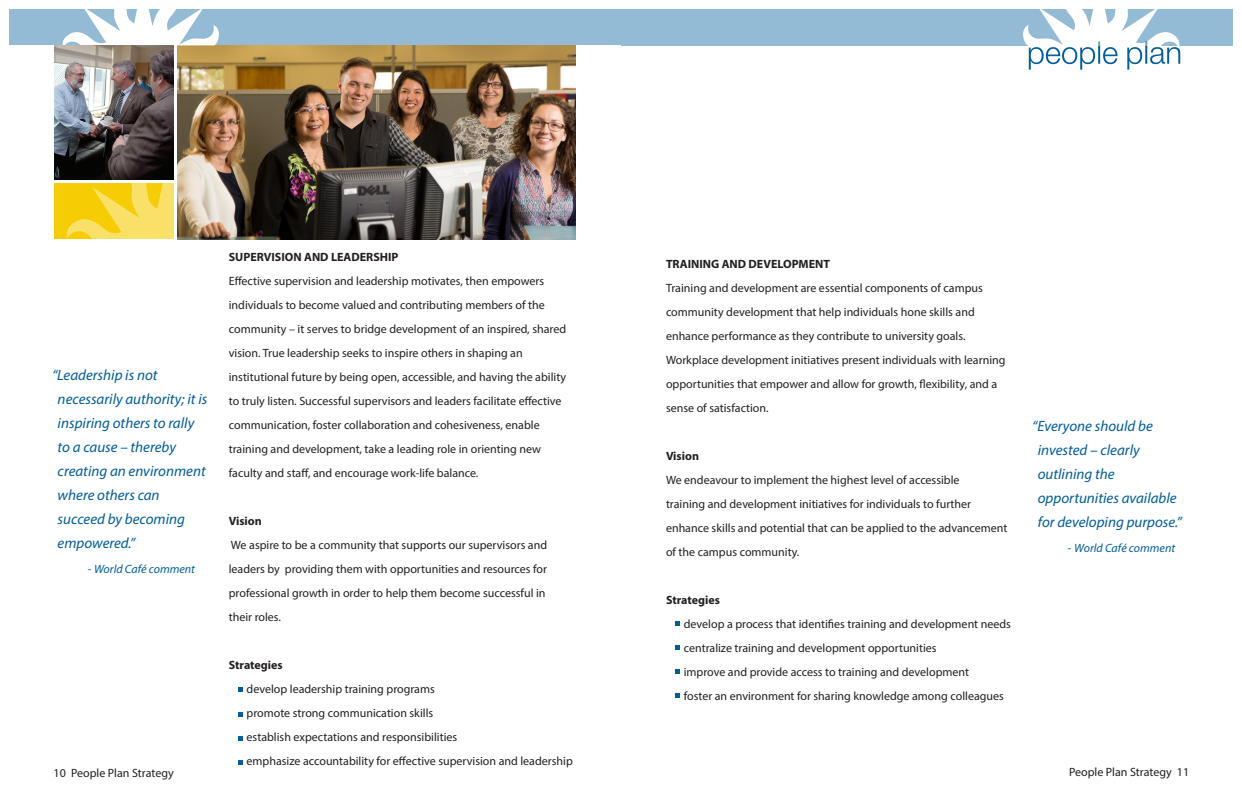
<style>
.page{position:relative;width:1242px;height:810px;background:#fff}
.page>*{position:absolute;margin:0;border:0;box-sizing:border-box;transform-origin:0 0}
.t1{font:italic 15px "Myriad Pro";color:#015d9c}
.t2{font:12px/24px "Myriad Pro";color:#231f20}
.t3{font:700 12px "Myriad Pro";color:#231f20}
.t4{font:italic 12px "Myriad Pro";color:#015d9c}
.s1{font-style:normal}
</style>
<div class="page">
<img style="left:177px;top:45px;width:399px;height:194px">
<div style="left:54px;top:184px;width:119px;height:55px;background:#f6cc05"></div>
<svg style="left:66px;top:184px;width:107px;height:55px"></svg>
<div style="left:9px;top:9px;width:612px;height:36px;background:#94bbd5"></div>
<svg style="left:62px;top:9px;width:157px;height:36px"></svg>
<img style="left:54px;top:45px;width:119px;height:135px">
<svg style="left:238px;top:712px;width:5px;height:5px"></svg>
<svg style="left:238px;top:736px;width:5px;height:5px"></svg>
<svg style="left:238px;top:760px;width:5px;height:5px"></svg>
<svg style="left:238px;top:687px;width:5px;height:5px"></svg>
<div style="left:621px;top:9px;width:612px;height:36px;background:#94bbd5"></div>
<svg style="left:1014px;top:9px;width:171px;height:61px"></svg>
<svg style="left:676px;top:621px;width:4px;height:5px"></svg>
<svg style="left:676px;top:646px;width:4px;height:4px"></svg>
<svg style="left:676px;top:669px;width:4px;height:5px"></svg>
<svg style="left:676px;top:693px;width:4px;height:5px"></svg>
<p class="t1" style="left:52px;top:366px;width:107px">“Leadership is not</p>
<p class="t1" style="left:58px;top:390px;width:151px">necessarily authority; it is</p>
<p class="t1" style="left:58px;top:414px;width:138px">inspiring others to rally</p>
<p class="t1" style="left:58px;top:438px;width:120px">to a cause – thereby</p>
<p class="t1" style="left:58px;top:462px;width:150px">creating an environment</p>
<p class="t1" style="left:58px;top:486px;width:103px">where others can</p>
<p class="t1" style="left:58px;top:510px;width:129px">succeed by becoming</p>
<p class="t1" style="left:58px;top:534px;width:79px">empowered.”</p>
<p class="t4" style="left:88px;top:562px;width:109px"><span class="s1">-</span> World Café comment</p>
<p class="t2" style="left:54px;top:761px;width:122px">10 People Plan Strategy</p>
<p class="t3" style="left:229px;top:249px;width:171px">SUPERVISION AND LEADERSHIP</p>
<p class="t2" style="left:229px;top:269px;width:317px">Effective supervision and leadership motivates, then empowers</p>
<p class="t2" style="left:229px;top:293px;width:318px">individuals to become valued and contributing members of the</p>
<p class="t2" style="left:229px;top:317px;width:339px">community – it serves to bridge development of an inspired, shared vision. True leadership seeks to inspire others in shaping an</p>
<p class="t2" style="left:229px;top:365px;width:339px">institutional future by being open, accessible, and having the ability to truly listen. Successful supervisors and leaders facilitate effective communication, foster collaboration and cohesiveness, enable</p>
<p class="t2" style="left:229px;top:437px;width:314px">training and development, take a leading role in orienting new</p>
<p class="t2" style="left:229px;top:461px;width:251px">faculty and staff, and encourage work-life balance.</p>
<p class="t3" style="left:229px;top:513px;width:35px">Vision</p>
<p class="t2" style="left:231px;top:533px;width:318px">We aspire to be a community that supports our supervisors and</p>
<p class="t2" style="left:229px;top:557px;width:320px">leaders by providing them with opportunities and resources for</p>
<p class="t2" style="left:229px;top:581px;width:318px">professional growth in order to help them become successful in</p>
<p class="t2" style="left:229px;top:605px;width:54px">their roles.</p>
<p class="t3" style="left:229px;top:657px;width:56px">Strategies</p>
<p class="t2" style="left:247px;top:677px;width:190px">develop leadership training programs</p>
<p class="t2" style="left:247px;top:701px;width:188px">promote strong communication skills</p>
<p class="t2" style="left:247px;top:725px;width:212px">establish expectations and responsibilities</p>
<p class="t2" style="left:247px;top:749px;width:328px">emphasize accountability for effective supervision and leadership</p>
<p class="t3" style="left:666px;top:256px;width:165px">TRAINING AND DEVELOPMENT</p>
<p class="t2" style="left:666px;top:275px;width:318px">Training and development are essential components of campus</p>
<p class="t2" style="left:666px;top:299px;width:310px">community development that help individuals hone skills and</p>
<p class="t2" style="left:666px;top:323px;width:301px">enhance performance as they contribute to university goals.</p>
<p class="t2" style="left:666px;top:347px;width:341px">Workplace development initiatives present individuals with learning opportunities that empower and allow for growth, flexibility, and a sense of satisfaction.</p>
<p class="t3" style="left:666px;top:448px;width:35px">Vision</p>
<p class="t2" style="left:666px;top:467px;width:295px">We endeavour to implement the highest level of accessible</p>
<p class="t2" style="left:666px;top:491px;width:307px">training and development initiatives for individuals to further</p>
<p class="t2" style="left:666px;top:515px;width:343px">enhance skills and potential that can be applied to the advancement of the campus community.</p>
<p class="t3" style="left:666px;top:592px;width:56px">Strategies</p>
<p class="t2" style="left:684px;top:611px;width:329px">develop a process that identifies training and development needs</p>
<p class="t2" style="left:684px;top:635px;width:254px">centralize training and development opportunities</p>
<p class="t2" style="left:684px;top:659px;width:287px">improve and provide access to training and development</p>
<p class="t2" style="left:684px;top:683px;width:322px">foster an environment for sharing knowledge among colleagues</p>
<p class="t1" style="left:1032px;top:416px;width:122px">“Everyone should be</p>
<p class="t1" style="left:1038px;top:440px;width:103px">invested – clearly</p>
<p class="t1" style="left:1038px;top:464px;width:78px">outlining the</p>
<p class="t1" style="left:1038px;top:488px;width:140px">opportunities available</p>
<p class="t1" style="left:1038px;top:512px;width:146px">for developing purpose.”</p>
<p class="t4" style="left:1068px;top:540px;width:109px"><span class="s1">-</span> World Café comment</p>
<p class="t2" style="left:1069px;top:760px;width:122px">People Plan Strategy 11</p>
</div>
